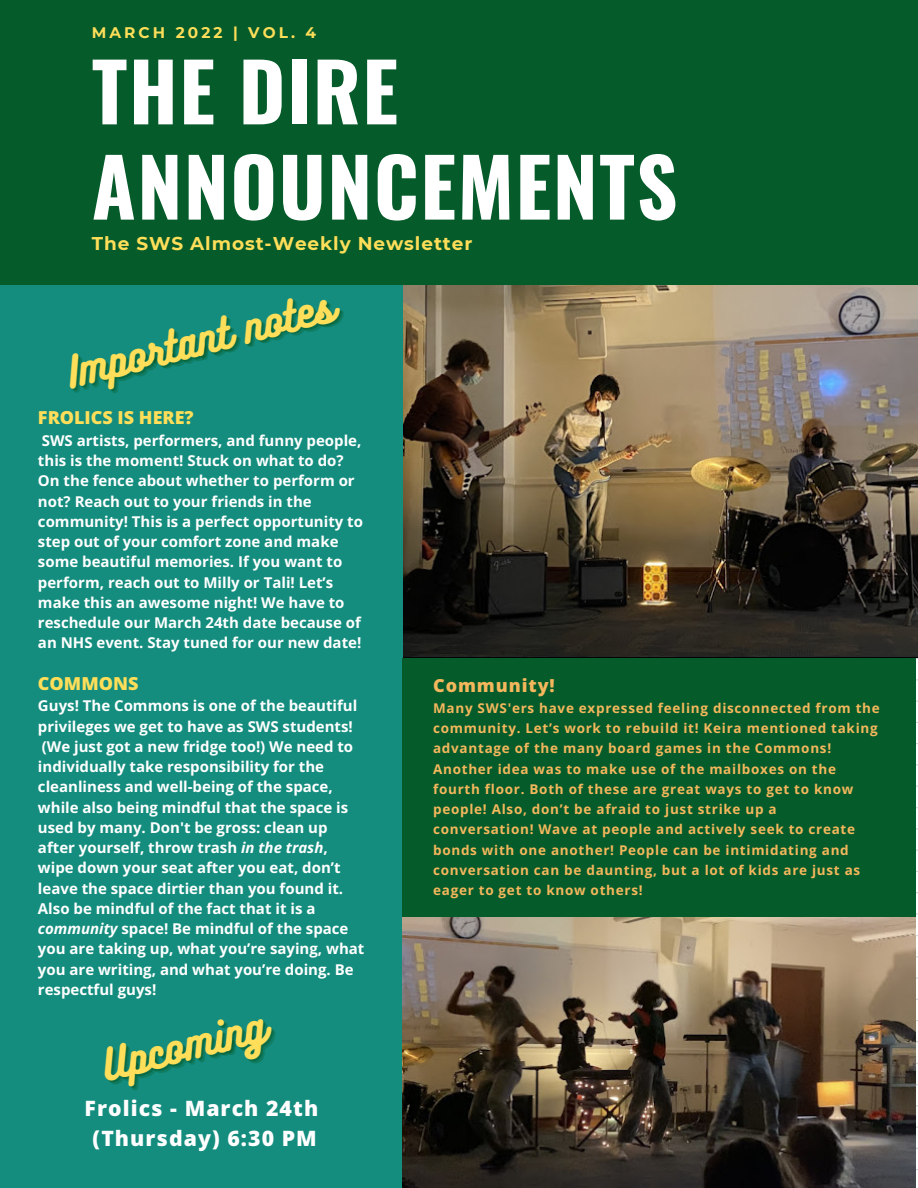
<style>
.page{position:relative;width:918px;height:1188px;background:#fff}
.page>*{position:absolute;margin:0;border:0;box-sizing:border-box;transform-origin:0 0}
.t1{font:700 79.95px/95.2px "Oswald";letter-spacing:.02em;color:#fff}
.t2{font:39.15px "Bukhari Script";color:#ffde59}
.t3{font:800 21.3px "Open Sans Hebrew";letter-spacing:.05em;color:#fff}
.t4{font:700 18.45px "Montserrat";letter-spacing:.05em;color:#ffde59}
.t5{font:800 18px "Open Sans Hebrew";color:#ffde59}
.t6{font:800 18px "Open Sans Hebrew";letter-spacing:.05em;color:#f4b75c}
.t7{font:700 15.3px "Montserrat";letter-spacing:.2em;color:#ffde59}
.t8{font:700 15px/20.2px "Open Sans Hebrew";color:#fff}
.t9{font:700 13.5px/20.2px "Open Sans Hebrew";letter-spacing:.055em;color:#f4b75c}
.s1{font-style:italic}
</style>
<div class="page">
<div style="left:0;top:0;width:918px;height:286px;background:#055b2a"></div>
<img style="left:403px;top:286px;width:515px;height:372px">
<div style="left:0;top:286px;width:403px;height:902px;background:#148d7e"></div>
<div style="left:403px;top:658px;width:513px;height:260px;background:#055b2a"></div>
<img style="left:403px;top:918px;width:513px;height:270px">
<p class="t7" style="left:92px;top:23px;width:226px">MARCH 2022 | VOL. 4</p>
<p class="t1" style="left:92px;top:41px;width:587px">THE DIRE<br>ANNOUNCEMENTS</p>
<p class="t4" style="left:92px;top:232px;width:382px">The SWS Almost-Weekly Newsletter</p>
<p class="t2" style="left:62px;top:347px;width:275px;rotate:-14deg">Important notes</p>
<p class="t5" style="left:38px;top:405px;width:157px">FROLICS IS HERE?</p>
<p class="t8" style="left:38px;top:430px;width:327px">SWS artists, performers, and funny people, this is the moment! Stuck on what to do?<br>On the fence about whether to perform or not? Reach out to your friends in the community! This is a perfect opportunity to step out of your comfort zone and make some beautiful memories. If you want to perform, reach out to Milly or Tali! Let’s make this an awesome night! We have to reschedule our March 24th date because of an NHS event. Stay tuned for our new date!</p>
<p class="t5" style="left:38px;top:671px;width:102px">COMMONS</p>
<p class="t8" style="left:38px;top:695px;width:328px">Guys! The Commons is one of the beautiful privileges we get to have as SWS students! (We just got a new fridge too!) We need to individually take responsibility for the cleanliness and well-being of the space, while also being mindful that the space is used by many. Don't be gross: clean up after yourself, throw trash <span class="s1">in the trash</span>, wipe down your seat after you eat, don’t leave the space dirtier than you found it.<br>Also be mindful of the fact that it is a <span class="s1">community</span> space! Be mindful of the space you are taking up, what you’re saying, what you are writing, and what you’re doing. Be respectful guys!</p>
<p class="t2" style="left:96px;top:1041px;width:169px;rotate:-14deg">Upcoming</p>
<p class="t3" style="left:85px;top:1093px;width:235px">Frolics - March 24th</p>
<p class="t3" style="left:93px;top:1124px;width:226px">(Thursday) 6:30 PM</p>
<p class="t6" style="left:433px;top:672px;width:123px">Community!</p>
<p class="t9" style="left:433px;top:698px;width:448px">Many SWS'ers have expressed feeling disconnected from the community. Let’s work to rebuild it! Keira mentioned taking advantage of the many board games in the Commons!<br>Another idea was to make use of the mailboxes on the fourth floor. Both of these are great ways to get to know people! Also, don’t be afraid to just strike up a conversation! Wave at people and actively seek to create bonds with one another! People can be intimidating and conversation can be daunting, but a lot of kids are just as eager to get to know others!</p>
</div>
